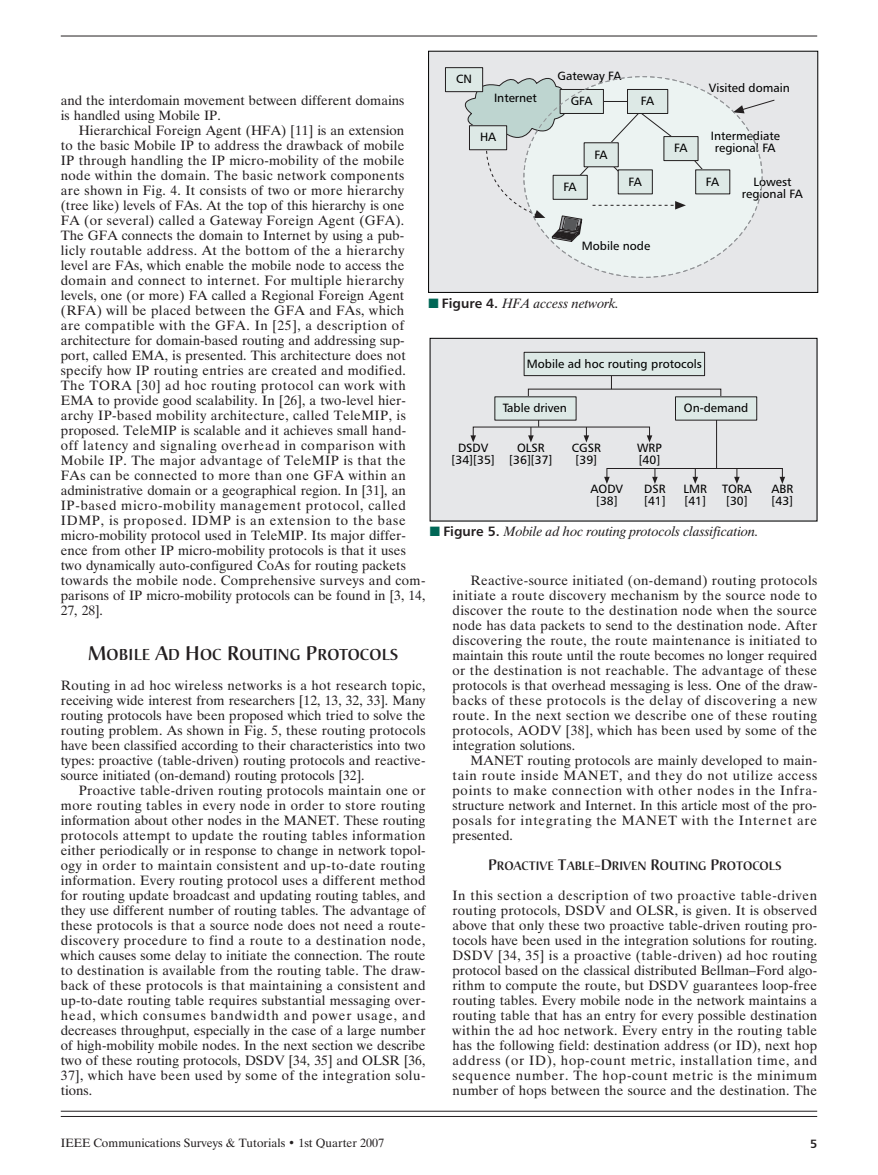
<style>
.page{position:relative;width:878px;height:1175px;background:#fff}
.page>*{position:absolute;margin:0;border:0;box-sizing:border-box;transform-origin:0 0}
.t1{font:500 15.6px "Christiana";letter-spacing:.01em;color:#231f20}
.t2{font:13.5px/15px "Dutch 801 BT";letter-spacing:.015em;color:#231f20;text-align:justify}
.t3{font:italic 13.5px "Dutch 801 BT";color:#231f20}
.t4{font:12px/12px "Humanist 777 BT Roman B";color:#000;text-align:center}
.t5{font:12px "Dutch 801 BT";color:#231f20}
.t6{font:500 12px "Christiana";color:#231f20}
.t7{font:12px "Humanist 777 BT Bold B";color:#231f20}
.s1{font-size:19.5px}
.s2{color:#006756}
.s3{font-family:"Humanist 777 BT Bold B";font-style:normal}
.s4{font-size:15px}
</style>
<div class="page">
<hr style="left:61px;top:36px;width:756px;height:1px;background:#231f20">
<hr style="left:61px;top:1116px;width:756px;height:1px;background:#231f20">
<hr style="left:61px;top:1110px;width:756px;height:1px;background:#231f20">
<div style="left:428px;top:51px;width:389px;height:241px;background:#e6e7e9"></div>
<div style="left:524px;top:77px;width:238px;height:200px;background:#ecf3f2;border-radius:50%"></div>
<div style="left:445px;top:68px;width:37px;height:24px;background:#dde9e6"></div>
<div style="left:445px;top:67px;width:38px;height:25px;border:1px solid #231f20"></div>
<div style="left:695px;top:170px;width:34px;height:24px;background:#dde9e6"></div>
<svg style="left:733px;top:99px;width:42px;height:14px"></svg>
<svg style="left:455px;top:70px;width:254px;height:173px"></svg>
<div style="left:428px;top:51px;width:390px;height:242px;border:1px solid #000"></div>
<div style="left:430px;top:338px;width:387px;height:183px;background:#e6e7e9"></div>
<hr style="left:716px;top:417px;width:1px;height:51px;background:#231f20">
<svg style="left:611px;top:376px;width:1px;height:13px"></svg>
<div style="left:524px;top:352px;width:180px;height:23px;background:#dde9e6"></div>
<div style="left:523px;top:352px;width:182px;height:24px;border:1px solid #231f20"></div>
<div style="left:495px;top:397px;width:81px;height:23px;background:#dde9e6"></div>
<div style="left:675px;top:397px;width:81px;height:23px;background:#dde9e6"></div>
<svg style="left:470px;top:435px;width:6px;height:7px"></svg>
<svg style="left:528px;top:419px;width:11px;height:23px"></svg>
<svg style="left:583px;top:427px;width:6px;height:15px"></svg>
<svg style="left:604px;top:477px;width:5px;height:7px"></svg>
<svg style="left:652px;top:470px;width:5px;height:14px"></svg>
<svg style="left:692px;top:470px;width:6px;height:14px"></svg>
<svg style="left:734px;top:470px;width:5px;height:14px"></svg>
<div style="left:606px;top:468px;width:176px;height:12px;border:1px solid #231f20"></div>
<svg style="left:779px;top:477px;width:6px;height:7px"></svg>
<svg style="left:646px;top:435px;width:6px;height:7px"></svg>
<div style="left:430px;top:338px;width:387px;height:183px;border:1px solid #000"></div>
<p class="t4" style="left:557px;top:71px;width:65px">Gateway FA</p>
<p class="t4" style="left:456px;top:74px;width:17px">CN</p>
<p class="t4" style="left:708px;top:83px;width:82px">Visited domain</p>
<p class="t4" style="left:711px;top:130px;width:70px">Intermediate regional FA</p>
<p class="t4" style="left:742px;top:177px;width:62px">Lowest regional FA</p>
<p class="t4" style="left:494px;top:92px;width:44px">Internet</p>
<p class="t2" style="left:61px;top:94px;width:345px">and the interdomain movement between different domains is handled using Mobile IP.</p>
<p class="t2" style="left:61px;top:124px;width:366px;text-align:left;text-indent:18px">Hierarchical Foreign Agent (HFA) [11] is an extension<br>to the basic Mobile IP to address the drawback of mobile<br>IP through handling the IP micro-mobility of the mobile node within the domain. The basic network components are shown in Fig. 4. It consists of two or more hierarchy (tree like) levels of FAs. At the top of this hierarchy is one FA (or several) called a Gateway Foreign Agent (GFA).<br>The GFA connects the domain to Internet by using a pub&shy;licly routable address. At the bottom of the a hierarchy level are FAs, which enable the mobile node to access the domain and connect to internet. For multiple hierarchy levels, one (or more) FA called a Regional Foreign Agent (RFA) will be placed between the GFA and FAs, which are compatible with the GFA. In [25], a description of architecture for domain-based routing and addressing sup&shy;port, called EMA, is presented. This architecture does not specify how IP routing entries are created and modified.<br>The TORA [30] ad hoc routing protocol can work with EMA to provide good scalability. In [26], a two-level hier&shy;archy IP-based mobility architecture, called TeleMIP, is proposed. TeleMIP is scalable and it achieves small hand&shy;off latency and signaling overhead in comparison with Mobile IP. The major advantage of TeleMIP is that the FAs can be connected to more than one GFA within an administrative domain or a geographical region. In [31], an IP-based micro-mobility management protocol, called IDMP, is proposed. IDMP is an extension to the base micro-mobility protocol used in TeleMIP. Its major differ&shy;ence from other IP micro-mobility protocols is that it uses two dynamically auto-configured CoAs for routing packets towards the mobile node. Comprehensive surveys and com&shy;parisons of IP micro-mobility protocols can be found in [3, 14, 27, 28].</p>
<p class="t1" style="left:88px;top:648px;width:311px"><span class="s1">M</span>OBILE <span class="s1">A</span>D <span class="s1">H</span>OC <span class="s1">R</span>OUTING <span class="s1">P</span>ROTOCOLS</p>
<p class="t2" style="left:61px;top:679px;width:366px">Routing in ad hoc wireless networks is a hot research topic, receiving wide interest from researchers [12, 13, 32, 33]. Many routing protocols have been proposed which tried to solve the routing problem. As shown in Fig. 5, these routing protocols have been classified according to their characteristics into two types: proactive (table-driven) routing protocols and reactive&shy;source initiated (on-demand) routing protocols [32].</p>
<p class="t2" style="left:61px;top:784px;width:366px;text-indent:18px">Proactive table-driven routing protocols maintain one or more routing tables in every node in order to store routing information about other nodes in the MANET. These routing protocols attempt to update the routing tables information either periodically or in response to change in network topol&shy;ogy in order to maintain consistent and up-to-date routing information. Every routing protocol uses a different method for routing update broadcast and updating routing tables, and they use different number of routing tables. The advantage of these protocols is that a source node does not need a route&shy;discovery procedure to find a route to a destination node, which causes some delay to initiate the connection. The route to destination is available from the routing table. The draw&shy;back of these protocols is that maintaining a consistent and up-to-date routing table requires substantial messaging over&shy;head, which consumes bandwidth and power usage, and decreases throughput, especially in the case of a large number of high-mobility mobile nodes. In the next section we describe two of these routing protocols, DSDV [34, 35] and OLSR [36, 37], which have been used by some of the integration solu&shy;tions.</p>
<p class="t4" style="left:570px;top:96px;width:23px">GFA</p>
<p class="t4" style="left:640px;top:96px;width:15px">FA</p>
<p class="t4" style="left:480px;top:132px;width:18px">HA</p>
<p class="t4" style="left:674px;top:143px;width:15px">FA</p>
<p class="t4" style="left:594px;top:149px;width:15px">FA</p>
<p class="t4" style="left:628px;top:176px;width:15px">FA</p>
<p class="t4" style="left:706px;top:176px;width:15px">FA</p>
<p class="t4" style="left:563px;top:182px;width:15px">FA</p>
<p class="t4" style="left:582px;top:240px;width:70px">Mobile node</p>
<p class="t3" style="left:428px;top:298px;width:192px"><span class="s2">■</span> <span class="s3">Figure 4.</span> HFA access network.</p>
<p class="t4" style="left:527px;top:358px;width:176px">Mobile ad hoc routing protocols</p>
<p class="t4" style="left:502px;top:403px;width:66px">Table driven</p>
<p class="t4" style="left:684px;top:403px;width:66px">On-demand</p>
<p class="t4" style="left:509px;top:442px;width:45px">OLSR [36][37]</p>
<p class="t4" style="left:572px;top:442px;width:31px">CGSR [39]</p>
<p class="t4" style="left:590px;top:484px;width:34px">AODV [38]</p>
<p class="t4" style="left:644px;top:484px;width:23px;text-align:left">DSR [41]</p>
<p class="t4" style="left:683px;top:484px;width:25px;text-align:left">LMR [41]</p>
<p class="t4" style="left:722px;top:484px;width:31px">TORA [30]</p>
<p class="t4" style="left:771px;top:484px;width:23px;text-align:left">ABR [43]</p>
<p class="t4" style="left:451px;top:442px;width:45px">DSDV [34][35]</p>
<p class="t4" style="left:637px;top:442px;width:26px;text-align:left">WRP [40]</p>
<p class="t3" style="left:430px;top:526px;width:330px"><span class="s2">■</span> <span class="s3">Figure 5.</span> Mobile ad hoc routing protocols classification.</p>
<p class="t2" style="left:452px;top:574px;width:366px;text-indent:18px">Reactive-source initiated (on-demand) routing protocols initiate a route discovery mechanism by the source node to discover the route to the destination node when the source node has data packets to send to the destination node. After discovering the route, the route maintenance is initiated to maintain this route until the route becomes no longer required or the destination is not reachable. The advantage of these protocols is that overhead messaging is less. One of the draw&shy;backs of these protocols is the delay of discovering a new route. In the next section we describe one of these routing protocols, AODV [38], which has been used by some of the integration solutions.</p>
<p class="t2" style="left:452px;top:754px;width:366px;text-indent:18px">MANET routing protocols are mainly developed to main&shy;tain route inside MANET, and they do not utilize access points to make connection with other nodes in the Infra&shy;structure network and Internet. In this article most of the pro&shy;posals for integrating the MANET with the Internet are presented.</p>
<p class="t6" style="left:488px;top:861px;width:295px"><span class="s4">P</span>ROACTIVE <span class="s4">T</span>ABLE<span class="s4">-D</span>RIVEN <span class="s4">R</span>OUTING <span class="s4">P</span>ROTOCOLS</p>
<p class="t2" style="left:452px;top:889px;width:366px">In this section a description of two proactive table-driven routing protocols, DSDV and OLSR, is given. It is observed above that only these two proactive table-driven routing pro&shy;tocols have been used in the integration solutions for routing.<br>DSDV [34, 35] is a proactive (table-driven) ad hoc routing protocol based on the classical distributed Bellman–Ford algo&shy;rithm to compute the route, but DSDV guarantees loop-free routing tables. Every mobile node in the network maintains a routing table that has an entry for every possible destination within the ad hoc network. Every entry in the routing table has the following field: destination address (or ID), next hop address (or ID), hop-count metric, installation time, and sequence number. The hop-count metric is the minimum number of hops between the source and the destination. The</p>
<p class="t5" style="left:61px;top:1138px;width:325px">IEEE Communications Surveys &amp; Tutorials • 1st Quarter 2007</p>
<p class="t7" style="left:810px;top:1139px;width:9px">5</p>
</div>
